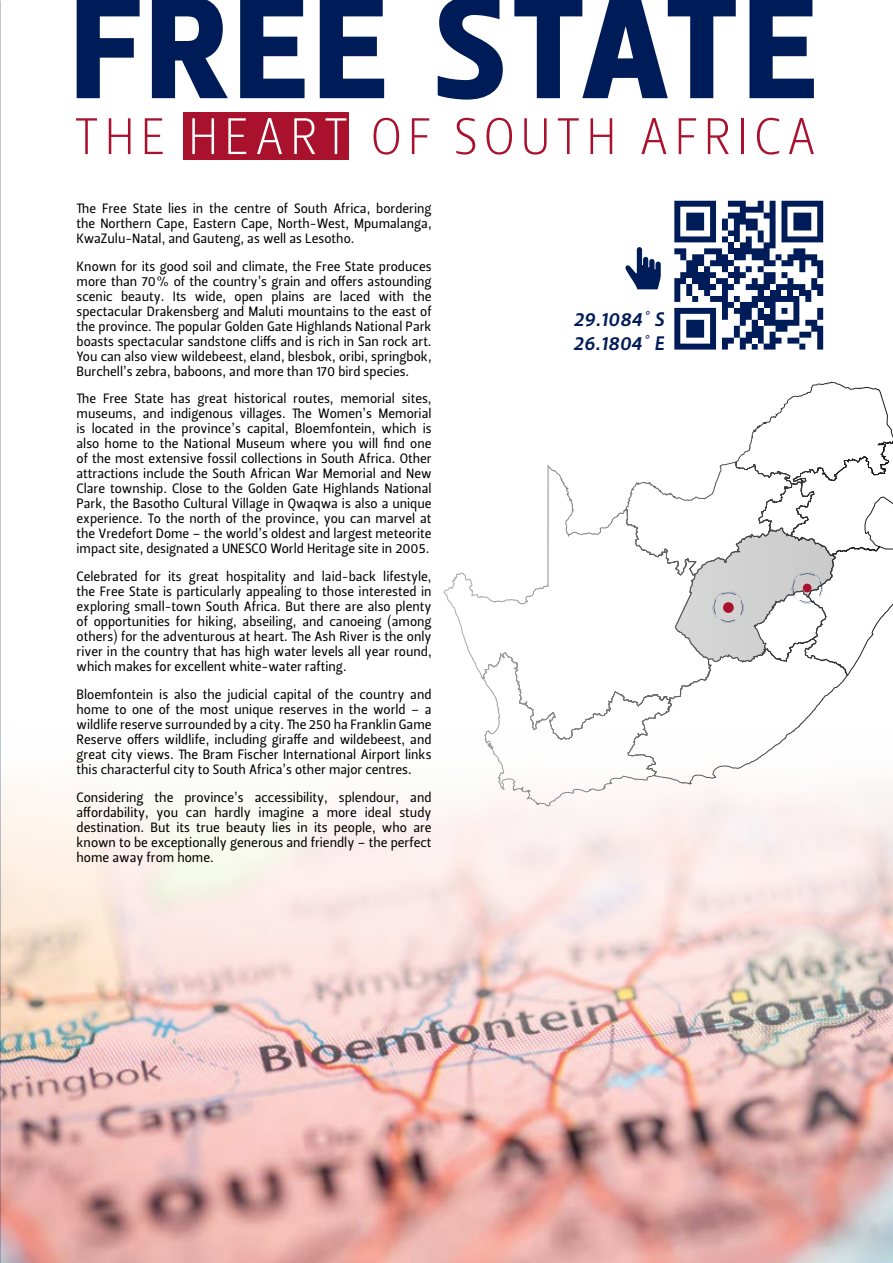
<style>
.page{position:relative;width:893px;height:1263px;background:#fff}
.page>*{position:absolute;margin:0;border:0;box-sizing:border-box;transform-origin:0 0}
.t1{font:144.75px "Leitura Sans Grot 4";letter-spacing:.05em;color:#001c58}
.t2{font:51.15px "Leitura Sans Grot 1";letter-spacing:.1em;color:#a9112c}
.t3{font:19.5px/23.4px "Leitura Sans Italic 3";letter-spacing:.01em;color:#001c58}
.t4{font:13.5px/15px "Leitura Sans Grot 2";color:#000;text-align:justify}
.s1{color:#fff}
</style>
<div class="page">
<div style="left:184px;top:112px;width:165px;height:48px;background:#a9112c"></div>
<img style="left:0;top:729px;width:893px;height:534px">
<svg style="left:625px;top:200px;width:199px;height:150px"></svg>
<svg style="left:443px;top:381px;width:450px;height:426px"></svg>
<svg style="left:627px;top:527px;width:221px;height:258px"></svg>
<h1 class="t1" style="left:72px;top:-50px;width:747px">FREE STATE</h1>
<h2 class="t2" style="left:74px;top:102px;width:744px">THE <span class="s1">HEART</span> OF SOUTH AFRICA</h2>
<p class="t4" style="left:77px;top:201px;width:357px">The Free State lies in the centre of South Africa, bordering the Northern Cape, Eastern Cape, North-West, Mpumalanga, KwaZulu-Natal, and Gauteng, as well as Lesotho.</p>
<p class="t4" style="left:77px;top:259px;width:357px">Known for its good soil and climate, the Free State produces more than 70% of the country’s grain and offers astounding scenic beauty. Its wide, open plains are laced with the spectacular Drakensberg and Maluti mountains to the east of the province. The popular Golden Gate Highlands National Park boasts spectacular sandstone cliffs and is rich in San rock art.<br>You can also view wildebeest, eland, blesbok, oribi, springbok, Burchell’s zebra, baboons, and more than 170 bird species.</p>
<p class="t4" style="left:77px;top:391px;width:357px">The Free State has great historical routes, memorial sites, museums, and indigenous villages. The Women’s Memorial is located in the province’s capital, Bloemfontein, which is also home to the National Museum where you will find one of the most extensive fossil collections in South Africa. Other attractions include the South African War Memorial and New Clare township. Close to the Golden Gate Highlands National Park, the Basotho Cultural Village in Qwaqwa is also a unique experience. To the north of the province, you can marvel at the Vredefort Dome – the world’s oldest and largest meteorite impact site, designated a UNESCO World Heritage site in 2005.</p>
<p class="t4" style="left:77px;top:569px;width:357px">Celebrated for its great hospitality and laid-back lifestyle, the Free State is particularly appealing to those interested in exploring small-town South Africa. But there are also plenty of opportunities for hiking, abseiling, and canoeing (among others) for the adventurous at heart. The Ash River is the only river in the country that has high water levels all year round, which makes for excellent white-water rafting.</p>
<p class="t4" style="left:77px;top:687px;width:357px">Bloemfontein is also the judicial capital of the country and home to one of the most unique reserves in the world – a wildlife reserve surrounded by a city. The 250 ha Franklin Game Reserve offers wildlife, including giraffe and wildebeest, and great city views. The Bram Fischer International Airport links this characterful city to South Africa’s other major centres.</p>
<p class="t4" style="left:77px;top:790px;width:357px">Considering the province’s accessibility, splendour, and affordability, you can hardly imagine a more ideal study destination. But its true beauty lies in its people, who are known to be exceptionally generous and friendly – the perfect home away from home.</p>
<h3 class="t3" style="left:573px;top:308px;width:92px">29.1084° S<br>26.1804° E</h3>
</div>
